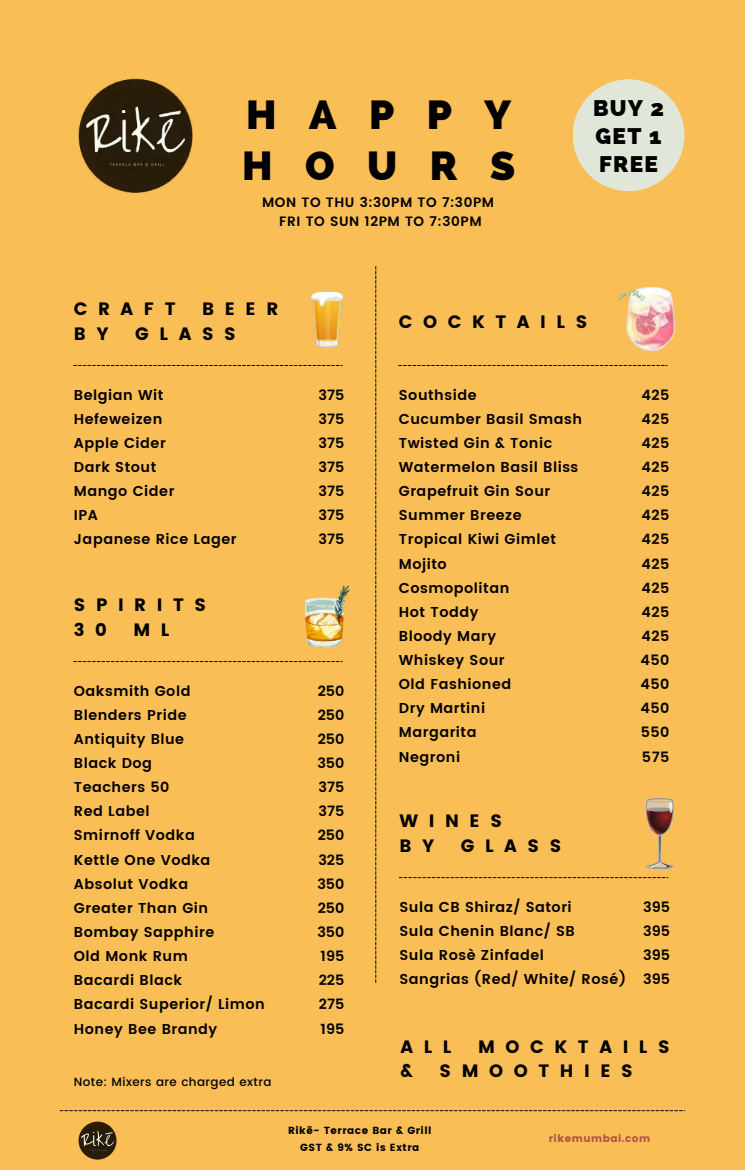
<style>
.page{position:relative;width:745px;height:1170px;background:#fff}
.page>*{position:absolute;margin:0;border:0;box-sizing:border-box;transform-origin:0 0}
.t1{font:800 40.62px/50.8px "Raleway";letter-spacing:.8em;color:#000}
.t2{font:800 22.5px/27.9px "Raleway";letter-spacing:.06em;color:#000;text-align:justify}
.t3{font:17.88px/25px "Poppins";letter-spacing:.59em;color:#000}
.t4{font:600 14.25px/24.1px "Poppins";letter-spacing:.035em;color:#000}
.t5{font:600 13.5px/18.6px "Poppins";letter-spacing:.045em;color:#000;text-align:center}
.t6{font:500 11.88px "Poppins";letter-spacing:.035em;color:#000}
.t7{font:10.25px/17.1px "Poppins";letter-spacing:.05em;color:#000;text-align:center}
.t8{font:10.25px "Poppins";letter-spacing:.05em;color:#af5346}
</style>
<div class="page">
<div style="left:0;top:0;width:744px;height:1169px;background:#fabe57"></div>
<div style="left:572px;top:79px;width:112px;height:112px;background:#e0e6d8;border-radius:50%"></div>
<svg style="left:375px;top:266px;width:1px;height:716px"></svg>
<img style="left:78px;top:78px;width:115px;height:115px">
<svg style="left:73px;top:365px;width:269px;height:1px"></svg>
<svg style="left:398px;top:365px;width:269px;height:1px"></svg>
<svg style="left:73px;top:661px;width:269px;height:1px"></svg>
<img style="left:311px;top:292px;width:32px;height:54px">
<img style="left:304px;top:585px;width:45px;height:62px">
<img style="left:617px;top:288px;width:57px;height:63px">
<svg style="left:646px;top:798px;width:27px;height:70px"></svg>
<img style="left:78px;top:1121px;width:39px;height:38px">
<h1 class="t1" style="left:242px;top:89px;width:274px">HAPPY<br>HOURS</h1>
<p class="t5" style="left:262px;top:193px;width:233px">MON TO THU 3:30PM TO 7:30PM<br>FRI TO SUN 12PM TO 7:30PM</p>
<h2 class="t2" style="left:593px;top:94px;width:72px">BUY 2<br>GET 1<br>FREE</h2>
<p class="t3" style="left:74px;top:296px;width:103px">CRAFT</p>
<p class="t3" style="left:202px;top:296px;width:78px">BEER</p>
<p class="t3" style="left:74px;top:321px;width:36px">B Y</p>
<p class="t3" style="left:135px;top:321px;width:102px">GLASS</p>
<p class="t3" style="left:399px;top:309px;width:190px">COCKTAILS</p>
<p class="t4" style="left:74px;top:382px;width:164px">Belgian Wit<br>Hefeweizen<br>Apple Cider<br>Dark Stout<br>Mango Cider<br>IPA<br>Japanese Rice Lager</p>
<p class="t4" style="left:318px;top:382px;width:27px;text-align:justify">375<br>375<br>375<br>375<br>375<br>375<br>375</p>
<p class="t3" style="left:74px;top:592px;width:134px">SPIRITS<br>3 0</p>
<p class="t3" style="left:133px;top:617px;width:38px">M L</p>
<p class="t4" style="left:74px;top:678px;width:192px">Oaksmith Gold<br>Blenders Pride<br>Antiquity Blue<br>Black Dog<br>Teachers 50<br>Red Label<br>Smirnoff Vodka<br>Kettle One Vodka<br>Absolut Vodka<br>Greater Than Gin<br>Bombay Sapphire<br>Old Monk Rum<br>Bacardi Black<br>Bacardi Superior/ Limon<br>Honey Bee Brandy</p>
<p class="t4" style="left:317px;top:678px;width:28px;text-align:justify">250<br>250<br>250<br>350<br>375<br>375<br>250<br>325<br>350<br>250<br>350<br>195<br>225<br>275<br>195</p>
<p class="t6" style="left:74px;top:1074px;width:199px">Note: Mixers are charged extra</p>
<p class="t4" style="left:399px;top:382px;width:185px">Southside<br>Cucumber Basil Smash<br>Twisted Gin &amp; Tonic<br>Watermelon Basil Bliss<br>Grapefruit Gin Sour<br>Summer Breeze<br>Tropical Kiwi Gimlet<br>Mojito<br>Cosmopolitan<br>Hot Toddy<br>Bloody Mary<br>Whiskey Sour<br>Old Fashioned<br>Dry Martini<br>Margarita<br>Negroni</p>
<p class="t4" style="left:640px;top:382px;width:30px;text-align:justify">425<br>425<br>425<br>425<br>425<br>425<br>425<br>425<br>425<br>425<br>425<br>450<br>450<br>450<br>550<br>575</p>
<p class="t3" style="left:399px;top:808px;width:104px">WINES<br>B Y</p>
<p class="t3" style="left:461px;top:833px;width:102px">GLASS</p>
<p class="t4" style="left:399px;top:894px;width:228px">Sula CB Shiraz/ Satori<br>Sula Chenin Blanc/ SB<br>Sula Rosè Zinfadel<br>Sangrias (Red/ White/ Rosé)</p>
<p class="t4" style="left:643px;top:894px;width:28px;text-align:justify">395<br>395<br>395<br>395</p>
<p class="t3" style="left:400px;top:1033px;width:52px">ALL</p>
<p class="t3" style="left:478px;top:1033px;width:193px">MOCKTAILS</p>
<p class="t3" style="left:400px;top:1058px;width:14px">&amp;</p>
<p class="t3" style="left:439px;top:1058px;width:195px">SMOOTHIES</p>
<p class="t7" style="left:288px;top:1121px;width:145px">Rikē- Terrace Bar &amp; Grill<br>GST &amp; 9% SC is Extra</p>
<p class="t8" style="left:548px;top:1132px;width:103px">rikemumbai.com</p>
</div>
